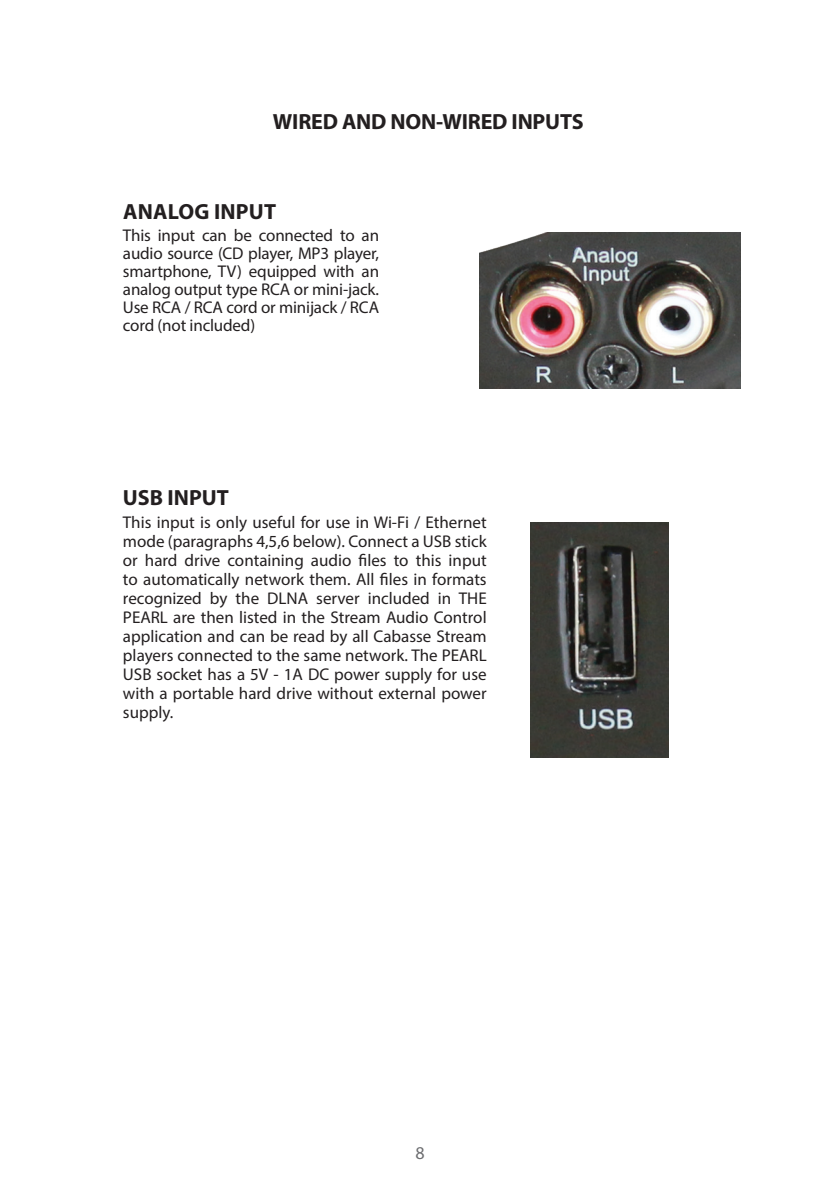
<style>
.page{position:relative;width:840px;height:1191px;background:#fff}
.page>*{position:absolute;margin:0;border:0;box-sizing:border-box;transform-origin:0 0}
.t1{font:700 22px "Myriad Pro";letter-spacing:-.01em;color:#231f20}
.t2{font:18px "Myriad Pro";color:#6c6d70}
.t3{font:17px/19px "Myriad Pro";letter-spacing:-.005em;color:#231f20;text-align:justify}
</style>
<div class="page">
<img style="left:530px;top:523px;width:138px;height:234px">
<img style="left:479px;top:232px;width:261px;height:156px">
<p class="t1" style="left:273px;top:107px;width:312px">WIRED AND NON-WIRED INPUTS</p>
<p class="t1" style="left:123px;top:198px;width:104px">ANALOG INPUT</p>
<p class="t3" style="left:123px;top:226px;width:257px;line-height:18px">This input can be connected to an audio source (CD player, MP3 player, smartphone, TV) equipped with an analog output type RCA or mini-jack.<br>Use RCA / RCA cord or minijack / RCA cord (not included)</p>
<p class="t1" style="left:123px;top:483px;width:107px">USB INPUT</p>
<p class="t3" style="left:123px;top:512px;width:365px">This input is only useful for use in Wi-Fi / Ethernet mode (paragraphs 4,5,6 below). Connect a USB stick or hard drive containing audio files to this input to automatically network them. All files in formats recognized by the DLNA server included in THE PEARL are then listed in the Stream Audio Control application and can be read by all Cabasse Stream players connected to the same network. The PEARL USB socket has a 5V - 1A DC power supply for use with a portable hard drive without external power supply.</p>
<p class="t2" style="left:415px;top:1142px;width:11px">8</p>
</div>
